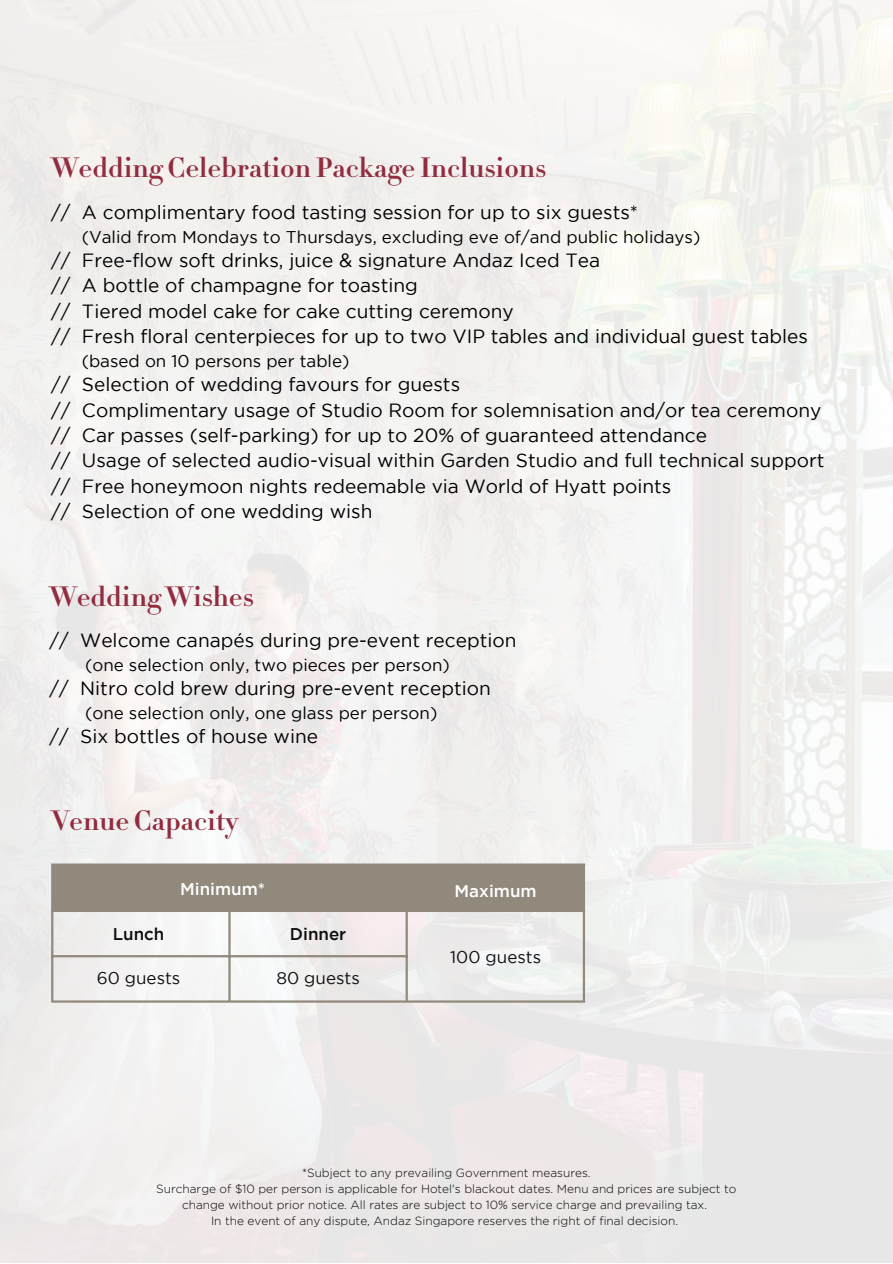
<style>
.page{position:relative;width:893px;height:1264px;background:#fff}
.page>*{position:absolute;margin:0;border:0;box-sizing:border-box;transform-origin:0 0}
.t1{font:27.6px "Didot HTF B06 Bold";color:#922c3f}
.t2{font:19.05px/25.5px "Gotham";color:#000}
.t3{font:16.95px "Gotham";color:#000}
.t4{font:16.95px "Gotham";color:#0e0e0e}
.t5{font:500 16.95px "Gotham";color:#fff}
.t6{font:500 16.95px "Gotham";color:#0e0e0e}
.t7{font:300 11.85px/15.8px "Gotham";color:#000;text-align:center}
</style>
<div class="page">
<div style="left:0;top:0;width:892px;height:1262px;background:#f2f0ef"></div>
<div style="left:53px;top:865px;width:529px;height:44px;background:#91897c"></div>
<hr style="left:51px;top:865px;width:2px;height:135px;background:#91897c">
<hr style="left:228px;top:912px;width:2px;height:88px;background:#91897c">
<hr style="left:405px;top:865px;width:3px;height:135px;background:#91897c">
<hr style="left:582px;top:865px;width:3px;height:135px;background:#91897c">
<hr style="left:51px;top:863px;width:534px;height:2px;background:#91897c">
<hr style="left:51px;top:909px;width:534px;height:3px;background:#91897c">
<hr style="left:51px;top:955px;width:357px;height:2px;background:#91897c">
<hr style="left:51px;top:1000px;width:534px;height:2px;background:#91897c">
<h1 class="t1" style="left:51px;top:149px;width:496px">Wedding Celebration Package Inclusions</h1>
<p class="t2" style="left:51px;top:200px;width:588px">// A complimentary food tasting session for up to six guests*</p>
<p class="t3" style="left:82px;top:230px;width:620px">(Valid from Mondays to Thursdays, excluding eve of/and public holidays)</p>
<p class="t2" style="left:51px;top:248px;width:758px">// Free-flow soft drinks, juice &amp; signature Andaz Iced Tea<br>// A bottle of champagne for toasting<br>// Tiered model cake for cake cutting ceremony<br>// Fresh floral centerpieces for up to two VIP tables and individual guest tables</p>
<p class="t3" style="left:82px;top:354px;width:269px">(based on 10 persons per table)</p>
<p class="t2" style="left:51px;top:373px;width:774px">// Selection of wedding favours for guests<br>// Complimentary usage of Studio Room for solemnisation and/or tea ceremony // Car passes (self-parking) for up to 20% of guaranteed attendance<br>// Usage of selected audio-visual within Garden Studio and full technical support // Free honeymoon nights redeemable via World of Hyatt points<br>// Selection of one wedding wish</p>
<h1 class="t1" style="left:49px;top:578px;width:206px">Wedding Wishes</h1>
<p class="t2" style="left:49px;top:629px;width:468px">// Welcome canapés during pre-event reception</p>
<p class="t3" style="left:85px;top:659px;width:366px">(one selection only, two pieces per person)</p>
<p class="t2" style="left:49px;top:677px;width:443px">// Nitro cold brew during pre-event reception</p>
<p class="t3" style="left:85px;top:707px;width:354px">(one selection only, one glass per person)</p>
<p class="t2" style="left:49px;top:725px;width:270px">// Six bottles of house wine</p>
<h1 class="t1" style="left:51px;top:802px;width:188px">Venue Capacity</h1>
<p class="t5" style="left:180px;top:882px;width:86px">Minimum*</p>
<p class="t5" style="left:454px;top:884px;width:84px">Maximum</p>
<p class="t6" style="left:113px;top:927px;width:53px">Lunch</p>
<p class="t6" style="left:290px;top:927px;width:58px">Dinner</p>
<p class="t4" style="left:97px;top:971px;width:85px">60 guests</p>
<p class="t4" style="left:276px;top:971px;width:85px">80 guests</p>
<p class="t4" style="left:450px;top:950px;width:92px">100 guests</p>
<p class="t7" style="left:156px;top:1165px;width:581px">*Subject to any prevailing Government measures.<br>Surcharge of $10 per person is applicable for Hotel's blackout dates. Menu and prices are subject to change without prior notice. All rates are subject to 10% service charge and prevailing tax.<br>In the event of any dispute, Andaz Singapore reserves the right of final decision.</p>
</div>
